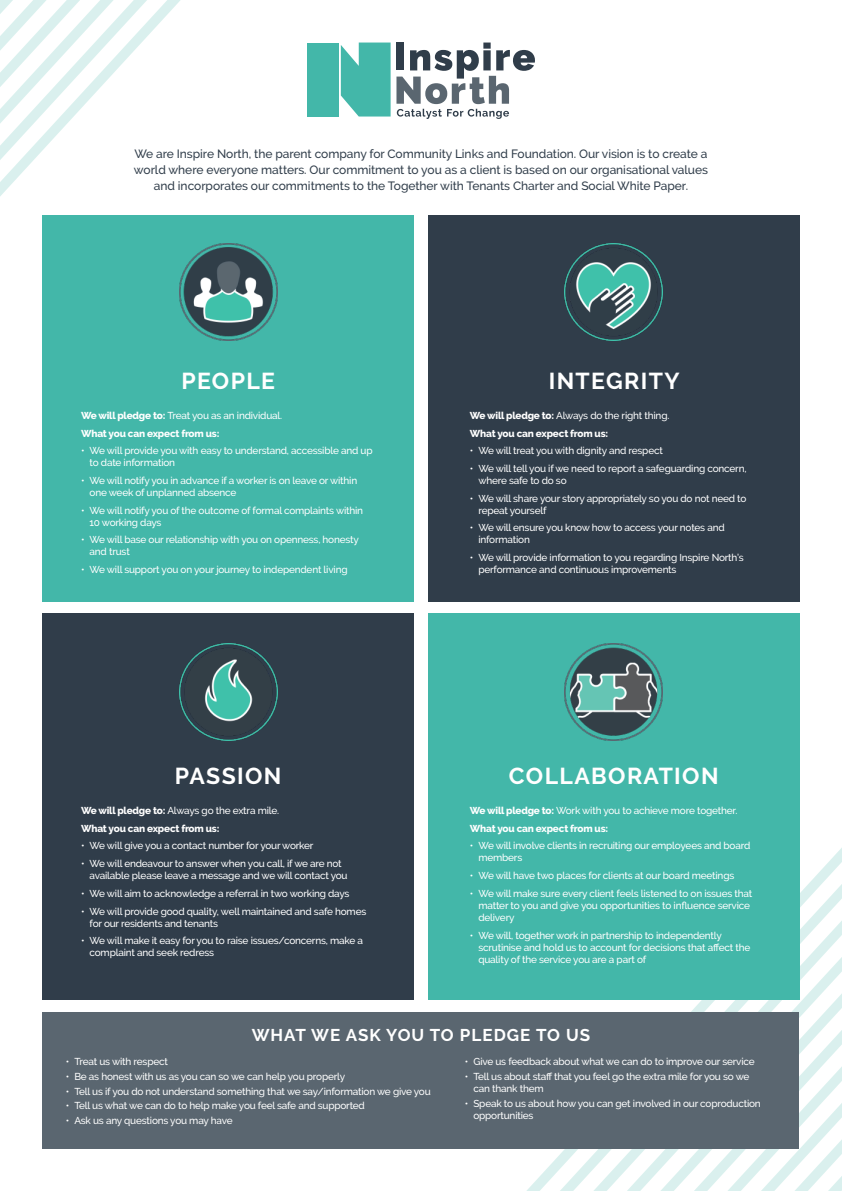
<style>
.page{position:relative;width:842px;height:1191px;background:#fff}
.page>*{position:absolute;margin:0;border:0;box-sizing:border-box;transform-origin:0 0}
.t1{font:700 23px "Raleway";letter-spacing:.06em;color:#fff}
.t2{font:700 17px "Raleway";letter-spacing:.06em;color:#fff}
.t3{font:500 12px/16px "Raleway";letter-spacing:-.005em;color:#303d4a;text-align:center}
.t4{font:500 10px/12px "Raleway";letter-spacing:-.02em;color:#fff}
.t5{font:800 10px/17.7px "Raleway";letter-spacing:-.02em;color:#fff}
.s1{font-weight:500}
</style>
<div class="page">
<svg style="left:506px;top:830px;width:336px;height:361px"></svg>
<div style="left:43px;top:1012px;width:756px;height:136px;background:#5a6670"></div>
<div style="left:43px;top:215px;width:371px;height:387px;background:#43b7a9"></div>
<div style="left:307px;top:43px;width:32px;height:73px;background:#43b7a9"></div>
<svg style="left:341px;top:43px;width:194px;height:76px"></svg>
<div style="left:428px;top:613px;width:371px;height:386px;background:#43b7a9"></div>
<div style="left:43px;top:613px;width:371px;height:386px;background:#303d4a"></div>
<img style="left:179px;top:643px;width:98px;height:97px">
<div style="left:428px;top:215px;width:371px;height:387px;background:#303d4a"></div>
<img style="left:180px;top:249px;width:97px;height:91px">
<img style="left:565px;top:244px;width:98px;height:96px">
<img style="left:565px;top:643px;width:98px;height:97px">
<svg style="left:0;top:0;width:253px;height:303px"></svg>
<p class="t3" style="left:134px;top:146px;width:575px">We are Inspire North, the parent company for Community Links and Foundation. Our vision is to create a world where everyone matters. Our commitment to you as a client is based on our organisational values and incorporates our commitments to the Together with Tenants Charter and Social White Paper.</p>
<h1 class="t1" style="left:181px;top:368px;width:95px">PEOPLE</h1>
<p class="t5" style="left:81px;top:406px;width:203px">We will pledge to: <span class="s1">Treat you as an individual.<br></span>What you can expect from us:</p>
<p class="t4" style="left:90px;top:444px;width:285px;text-indent:-8px">• We will provide you with easy to understand, accessible and up to date information</p>
<p class="t4" style="left:90px;top:474px;width:269px;text-indent:-9px">• We will notify you in advance if a worker is on leave or within one week of unplanned absence</p>
<p class="t4" style="left:90px;top:504px;width:275px;text-indent:-8px">• We will notify you of the outcome of formal complaints within<br>10 working days</p>
<p class="t4" style="left:90px;top:534px;width:271px;text-indent:-8px">• We will base our relationship with you on openness, honesty and trust</p>
<p class="t4" style="left:81px;top:563px;width:268px">• We will support you on your journey to independent living</p>
<h1 class="t1" style="left:175px;top:763px;width:108px">PASSION</h1>
<p class="t5" style="left:81px;top:802px;width:200px">We will pledge to: <span class="s1">Always go the extra mile.<br></span>What you can expect from us:</p>
<p class="t4" style="left:81px;top:840px;width:234px">• We will give you a contact number for your worker</p>
<p class="t4" style="left:90px;top:857px;width:260px;text-indent:-8px">• We will endeavour to answer when you call, if we are not available please leave a message and we will contact you</p>
<p class="t4" style="left:81px;top:887px;width:270px">• We will aim to acknowledge a referral in two working days</p>
<p class="t4" style="left:90px;top:905px;width:278px;text-indent:-8px">• We will provide good quality, well maintained and safe homes for our residents and tenants</p>
<p class="t4" style="left:90px;top:934px;width:275px;text-indent:-8px">• We will make it easy for you to raise issues/concerns, make a complaint and seek redress</p>
<h1 class="t1" style="left:549px;top:368px;width:132px">INTEGRITY</h1>
<p class="t5" style="left:470px;top:406px;width:201px">We will pledge to: <span class="s1">Always do the right thing.<br></span>What you can expect from us:</p>
<p class="t4" style="left:470px;top:444px;width:194px">• We will treat you with dignity and respect</p>
<p class="t4" style="left:478px;top:462px;width:270px;text-indent:-8px">• We will tell you if we need to report a safeguarding concern, where safe to do so</p>
<p class="t4" style="left:478px;top:492px;width:270px;text-indent:-8px">• We will share your story appropriately so you do not need to repeat yourself</p>
<p class="t4" style="left:478px;top:522px;width:248px;text-indent:-8px">• We will ensure you know how to access your notes and information</p>
<p class="t4" style="left:478px;top:551px;width:267px;text-indent:-9px">• We will provide information to you regarding Inspire North’s performance and continuous improvements</p>
<h1 class="t1" style="left:509px;top:763px;width:211px">COLLABORATION</h1>
<p class="t5" style="left:470px;top:802px;width:269px">We will pledge to: <span class="s1">Work with you to achieve more together.<br></span>What you can expect from us:</p>
<p class="t4" style="left:478px;top:840px;width:273px;text-indent:-9px">• We will involve clients in recruiting our employees and board members</p>
<p class="t4" style="left:470px;top:869px;width:266px">• We will have two places for clients at our board meetings</p>
<p class="t4" style="left:478px;top:887px;width:275px;text-indent:-8px">• We will make sure every client feels listened to on issues that matter to you and give you opportunities to influence service delivery</p>
<p class="t4" style="left:478px;top:929px;width:274px;text-indent:-8px">• We will, together work in partnership to independently scrutinise and hold us to account for decisions that affect the quality of the service you are a part of</p>
<h2 class="t2" style="left:252px;top:1025px;width:340px">WHAT WE ASK YOU TO PLEDGE TO US</h2>
<p class="t4" style="left:66px;top:1055px;width:104px">• Treat us with respect</p>
<p class="t4" style="left:66px;top:1070px;width:281px">• Be as honest with us as you can so we can help you properly</p>
<p class="t4" style="left:66px;top:1085px;width:366px">• Tell us if you do not understand something that we say/information we give you</p>
<p class="t4" style="left:66px;top:1100px;width:300px">• Tell us what we can do to help make you feel safe and supported</p>
<p class="t4" style="left:66px;top:1114px;width:168px">• Ask us any questions you may have</p>
<p class="t4" style="left:465px;top:1055px;width:291px">• Give us feedback about what we can do to improve our service</p>
<p class="t4" style="left:473px;top:1070px;width:277px;text-indent:-8px">• Tell us about staff that you feel go the extra mile for you so we can thank them</p>
<p class="t4" style="left:473px;top:1097px;width:289px;text-indent:-8px">• Speak to us about how you can get involved in our coproduction opportunities</p>
</div>
